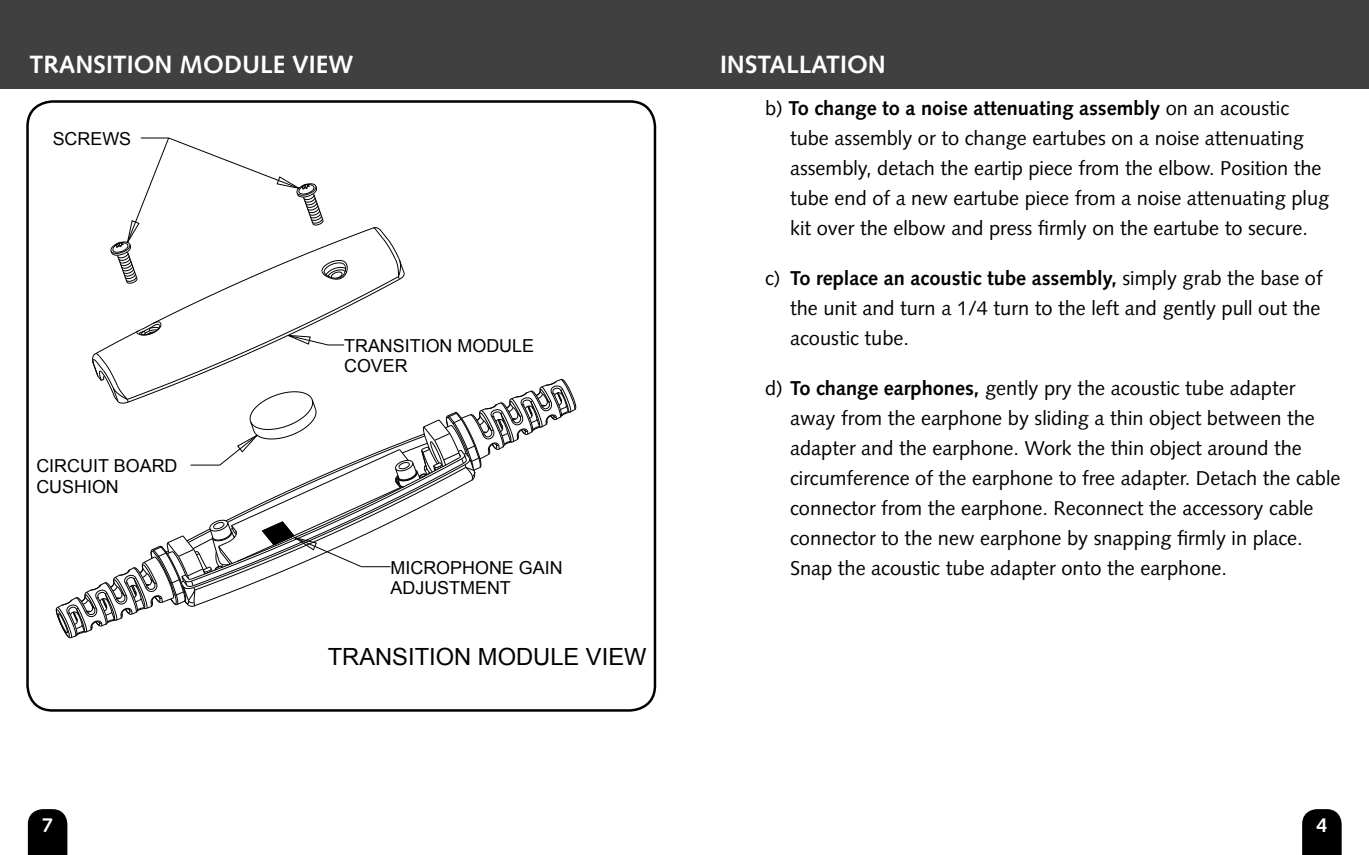
<style>
.page{position:relative;width:1369px;height:855px;background:#fff}
.page>*{position:absolute;margin:0;border:0;box-sizing:border-box;transform-origin:0 0}
.t1{font:700 25px "Syntax";color:#fff}
.t2{font:23.75px "Arial";color:#000}
.t3{font:20px/30px "Syntax";color:#000}
.t4{font:700 20px "Syntax";color:#fff}
.t5{font:18px/20.8px "Arial";color:#000}
.s1{font-weight:700}
</style>
<div class="page">
<div style="left:0;top:0;width:684px;height:88px;background:#404040"></div>
<div style="left:656px;top:0;width:712px;height:88px;background:#404040"></div>
<div style="left:28px;top:809px;width:39px;height:46px;background:#000"></div>
<svg style="left:1302px;top:809px;width:39px;height:46px;background:#0d0d0d"></svg>
<svg style="left:55px;top:137px;width:521px;height:502px"></svg>
<p class="t1" style="left:30px;top:50px;width:325px">TRANSITION MODULE VIEW</p>
<p class="t1" style="left:719px;top:50px;width:167px">INSTALLATION</p>
<p class="t3" style="left:789px;top:93px;width:540px;text-indent:-25px">b) <span class="s1">To change to a noise attenuating assembly</span> on an acoustic tube assembly or to change eartubes on a noise attenuating assembly, detach the eartip piece from the elbow. Position the tube end of a new eartube piece from a noise attenuating plug kit over the elbow and press firmly on the eartube to secure.</p>
<p class="t3" style="left:789px;top:263px;width:534px;text-align:justify;text-indent:-25px">c) <span class="s1">To replace an acoustic tube assembly,</span> simply grab the base of the unit and turn a 1/4 turn to the left and gently pull out the acoustic tube.</p>
<p class="t3" style="left:789px;top:373px;width:552px;text-indent:-25px">d) <span class="s1">To change earphones,</span> gently pry the acoustic tube adapter away from the earphone by sliding a thin object between the adapter and the earphone. Work the thin object around the circumference of the earphone to free adapter. Detach the cable connector from the earphone. Reconnect the accessory cable connector to the new earphone by snapping firmly in place.<br>Snap the acoustic tube adapter onto the earphone.</p>
<p class="t5" style="left:53px;top:128px;width:80px">SCREWS</p>
<p class="t5" style="left:344px;top:335px;width:191px">TRANSITION MODULE<br>COVER</p>
<p class="t5" style="left:36px;top:455px;width:143px">CIRCUIT BOARD<br>CUSHION</p>
<p class="t5" style="left:390px;top:557px;width:173px">MICROPHONE GAIN<br>ADJUSTMENT</p>
<p class="t2" style="left:328px;top:642px;width:320px">TRANSITION MODULE VIEW</p>
<p class="t4" style="left:42px;top:814px;width:13px">7</p>
<p class="t4" style="left:1315px;top:814px;width:13px">4</p>
</div>
